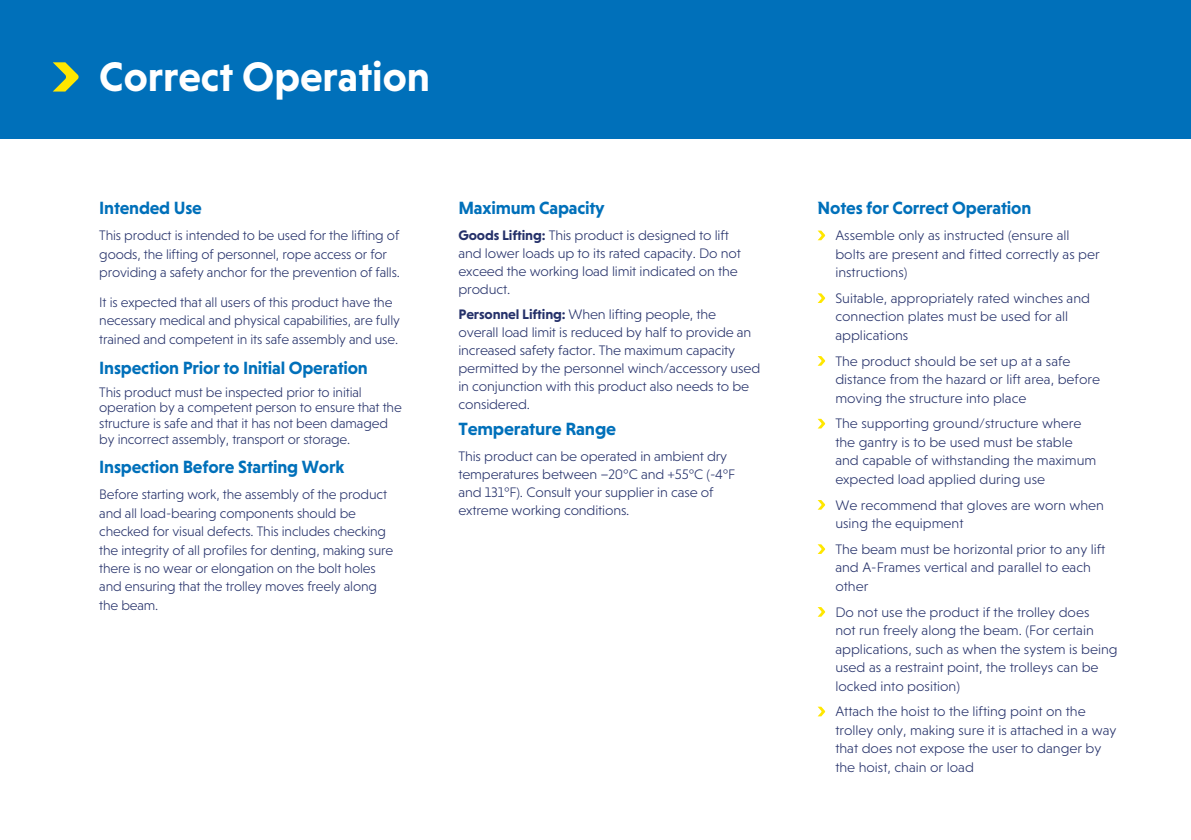
<style>
.page{position:relative;width:1191px;height:840px;background:#fff}
.page>*{position:absolute;margin:0;border:0;box-sizing:border-box;transform-origin:0 0}
.t1{font:700 42px "Niveau Grotesk";color:#fff}
.t2{font:700 18px "Niveau Grotesk";letter-spacing:-.01em;color:#0070ba}
.t3{font:300 14px/18.4px "Niveau Grotesk";letter-spacing:-.01em;color:#25316a}
.s1{font-weight:700}
</style>
<div class="page">
<div style="left:0;top:0;width:1191px;height:138px;background:#0070ba"></div>
<svg style="left:817px;top:230px;width:8px;height:10px"></svg>
<svg style="left:817px;top:293px;width:8px;height:10px"></svg>
<svg style="left:817px;top:356px;width:8px;height:9px"></svg>
<svg style="left:817px;top:418px;width:8px;height:10px"></svg>
<svg style="left:817px;top:500px;width:8px;height:9px"></svg>
<svg style="left:817px;top:544px;width:8px;height:9px"></svg>
<svg style="left:817px;top:607px;width:8px;height:9px"></svg>
<svg style="left:817px;top:706px;width:8px;height:10px"></svg>
<svg style="left:53px;top:62px;width:26px;height:29px"></svg>
<h1 class="t1" style="left:99px;top:52px;width:332px">Correct Operation</h1>
<p class="t2" style="left:99px;top:198px;width:104px">Intended Use</p>
<p class="t3" style="left:99px;top:226px;width:302px">This product is intended to be used for the lifting of goods, the lifting of personnel, rope access or for providing a safety anchor for the prevention of falls.</p>
<p class="t3" style="left:99px;top:293px;width:302px">It is expected that all users of this product have the necessary medical and physical capabilities, are fully trained and competent in its safe assembly and use.</p>
<p class="t2" style="left:99px;top:357px;width:270px">Inspection Prior to Initial Operation</p>
<p class="t3" style="left:99px;top:384px;width:304px;line-height:15.6px">This product must be inspected prior to initial operation by a competent person to ensure that the structure is safe and that it has not been damaged by incorrect assembly, transport or storage.</p>
<p class="t2" style="left:99px;top:456px;width:246px">Inspection Before Starting Work</p>
<p class="t3" style="left:99px;top:485px;width:296px">Before starting work, the assembly of the product and all load-bearing components should be checked for visual defects. This includes checking the integrity of all profiles for denting, making sure there is no wear or elongation on the bolt holes and ensuring that the trolley moves freely along the beam.</p>
<p class="t2" style="left:458px;top:198px;width:148px">Maximum Capacity</p>
<p class="t3" style="left:458px;top:226px;width:284px"><span class="s1">Goods Lifting:</span> This product is designed to lift and lower loads up to its rated capacity. Do not exceed the working load limit indicated on the product.</p>
<p class="t3" style="left:458px;top:305px;width:303px"><span class="s1">Personnel Lifting:</span> When lifting people, the<br>overall load limit is reduced by half to provide an increased safety factor. The maximum capacity permitted by the personnel winch/accessory used in conjunction with this product also needs to be considered.</p>
<p class="t2" style="left:458px;top:418px;width:159px">Temperature Range</p>
<p class="t3" style="left:458px;top:446px;width:278px">This product can be operated in ambient dry temperatures between –20°C and +55°C (-4°F and 131°F). Consult your supplier in case of extreme working conditions.</p>
<p class="t2" style="left:817px;top:198px;width:215px">Notes for Correct Operation</p>
<p class="t3" style="left:835px;top:226px;width:266px">Assemble only as instructed (ensure all bolts are present and fitted correctly as per instructions)</p>
<p class="t3" style="left:835px;top:289px;width:256px">Suitable, appropriately rated winches and connection plates must be used for all applications</p>
<p class="t3" style="left:835px;top:351px;width:266px">The product should be set up at a safe distance from the hazard or lift area, before moving the structure into place</p>
<p class="t3" style="left:835px;top:414px;width:262px">The supporting ground/structure where the gantry is to be used must be stable and capable of withstanding the maximum expected load applied during use</p>
<p class="t3" style="left:835px;top:495px;width:270px">We recommend that gloves are worn when using the equipment</p>
<p class="t3" style="left:835px;top:539px;width:271px">The beam must be horizontal prior to any lift and A-Frames vertical and parallel to each other</p>
<p class="t3" style="left:835px;top:602px;width:284px">Do not use the product if the trolley does<br>not run freely along the beam. (For certain applications, such as when the system is being used as a restraint point, the trolleys can be locked into position)</p>
<p class="t3" style="left:835px;top:702px;width:283px">Attach the hoist to the lifting point on the trolley only, making sure it is attached in a way that does not expose the user to danger by the hoist, chain or load</p>
</div>
